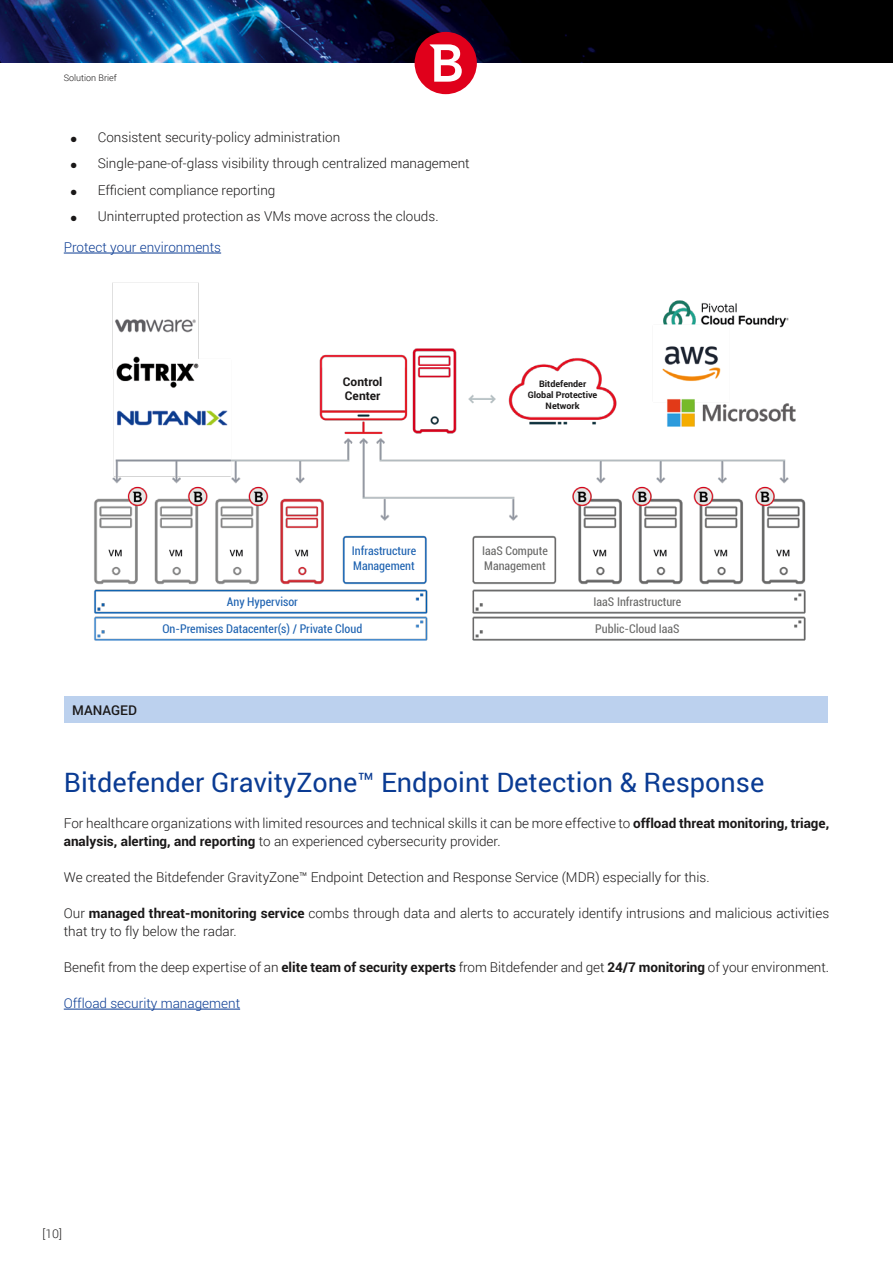
<style>
.page{position:relative;width:893px;height:1263px;background:#fff}
.page>*{position:absolute;margin:0;border:0;box-sizing:border-box;transform-origin:0 0}
.Heading-M1{font:27px "Roboto";color:#0a3b93}
.Copy{font:300 13.5px/18px "Roboto";color:#1a1818}
.Copy-2{font:300 13.5px "Roboto";color:#0a3b93}
.Row-Blue{font:500 13.5px "Roboto";color:#1a1818}
.t1{font:condensed 12px "Roboto";color:#1c61b0}
.t2{font:condensed 12px "Roboto";color:#696968}
.t3{font:700 12px "Roboto";color:#1a1818}
.t4{font:300 12px "Roboto";color:#1a1818}
.t5{font:700 9px "Roboto";color:#1a1818}
.t6{font:300 9px "Roboto";color:#1a1818}
.s1{font-weight:700}
</style>
<div class="page">
<img style="left:0;top:0;width:893px;height:62px">
<div style="left:415px;top:32px;width:62px;height:62px;background:#e0001b;border-radius:50%"></div>
<svg style="left:430px;top:44px;width:32px;height:38px"></svg>
<hr style="left:64px;top:253px;width:157px;height:1px;background:#0a3b93">
<div style="left:65px;top:696px;width:763px;height:27px;background:#bcd1ee"></div>
<hr style="left:64px;top:1009px;width:176px;height:1px;background:#0a3b93">
<img style="left:94px;top:282px;width:712px;height:359px">
<p class="t6" style="left:64px;top:71px;width:55px">Solution Brief</p>
<p class="Copy" style="left:71px;top:127px;width:271px">● Consistent security-policy administration</p>
<p class="Copy" style="left:71px;top:154px;width:400px">● Single-pane-of-glass visibility through centralized management</p>
<p class="Copy" style="left:71px;top:180px;width:206px">● Efficient compliance reporting</p>
<p class="Copy" style="left:71px;top:207px;width:369px">● Uninterrupted protection as VMs move across the clouds.</p>
<p class="Copy-2" style="left:64px;top:238px;width:159px">Protect your environments</p>
<p class="t3" style="left:343px;top:373px;width:41px">Control</p>
<p class="t3" style="left:345px;top:387px;width:37px">Center</p>
<p class="t5" style="left:539px;top:378px;width:49px">Bitdefender</p>
<p class="t5" style="left:528px;top:389px;width:71px">Global Protective</p>
<p class="t5" style="left:546px;top:399px;width:35px">Network</p>
<p class="t1" style="left:352px;top:543px;width:66px">Infrastructure</p>
<p class="t1" style="left:353px;top:557px;width:63px">Management</p>
<p class="t2" style="left:482px;top:543px;width:67px">IaaS Compute</p>
<p class="t2" style="left:484px;top:557px;width:63px">Management</p>
<p class="t1" style="left:227px;top:593px;width:73px">Any Hypervisor</p>
<p class="t2" style="left:594px;top:593px;width:89px">IaaS Infrastructure</p>
<p class="t1" style="left:162px;top:620px;width:201px">On-Premises Datacenter(s) / Private Cloud</p>
<p class="t2" style="left:595px;top:620px;width:86px">Public-Cloud IaaS</p>
<p class="Row-Blue" style="left:72px;top:700px;width:66px">MANAGED</p>
<p class="Heading-M1" style="left:64px;top:763px;width:702px">Bitdefender GravityZone™ Endpoint Detection &amp; Response</p>
<p class="Copy" style="left:64px;top:814px;width:767px">For healthcare organizations with limited resources and technical skills it can be more effective to <span class="s1">offload threat monitoring, triage, analysis, alerting, and reporting</span> to an experienced cybersecurity provider.</p>
<p class="Copy" style="left:64px;top:868px;width:647px">We created the Bitdefender GravityZone™ Endpoint Detection and Response Service (MDR) especially for this.</p>
<p class="Copy" style="left:64px;top:904px;width:767px">Our <span class="s1">managed threat-monitoring service</span> combs through data and alerts to accurately identify intrusions and malicious activities that try to fly below the radar.</p>
<p class="Copy" style="left:64px;top:958px;width:767px">Benefit from the deep expertise of an <span class="s1">elite team of security experts</span> from Bitdefender and get <span class="s1">24/7 monitoring</span> of your environment.</p>
<p class="Copy-2" style="left:64px;top:994px;width:178px">Offload security management</p>
<p class="t4" style="left:43px;top:1225px;width:21px">[10]</p>
</div>
